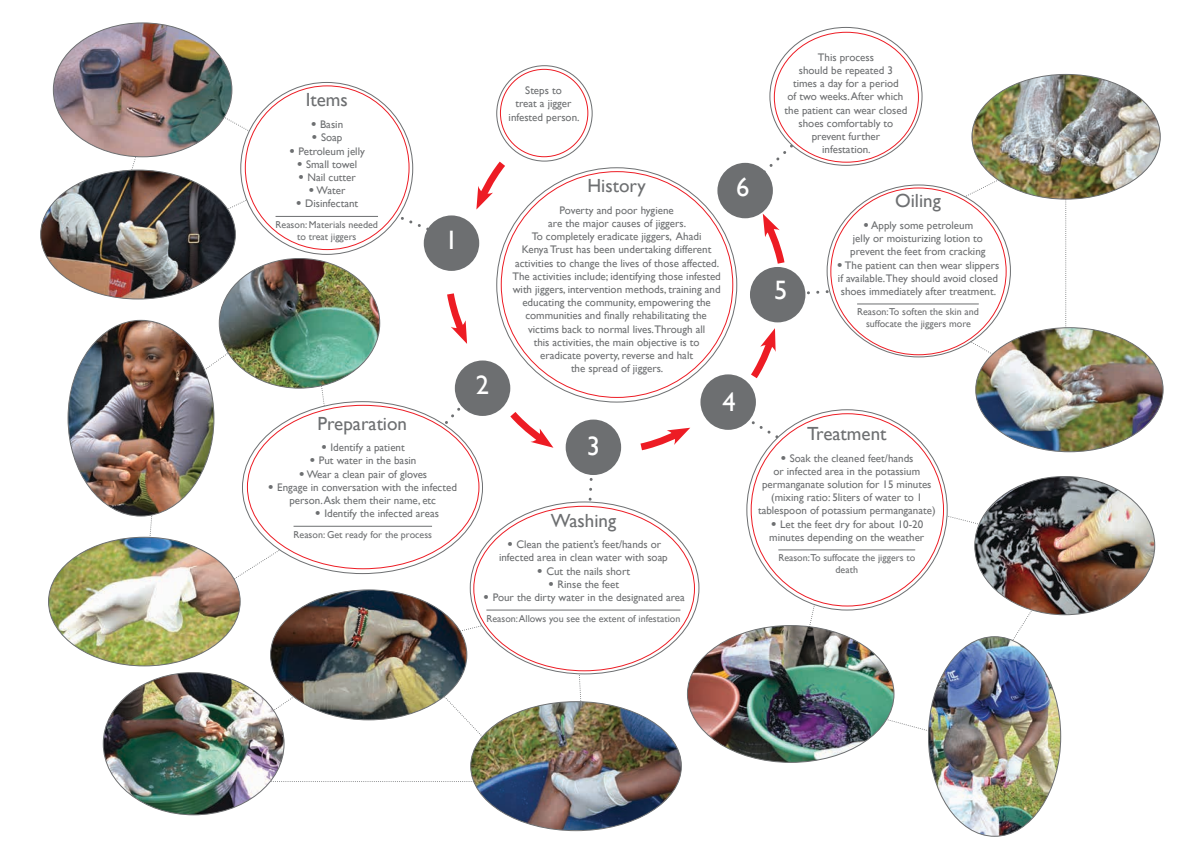
<style>
.page{position:relative;width:1191px;height:842px;background:#fff}
.page>*{position:absolute;margin:0;border:0;box-sizing:border-box;transform-origin:0 0}
.t1{font:26.6px "Gill Sans";color:#fff}
.t2{font:19px "Gill Sans";color:#6d6f71}
.t3{font:11px/13.2px "Gill Sans";color:#6d6f71;text-align:center}
.t4{font:10px/12px "Gill Sans";color:#6d6f71;text-align:center}
.s1{font-family:"Univers LT";font-weight:300;font-stretch:condensed}
</style>
<div class="page">
<svg style="left:577px;top:674px;width:7px;height:27px"></svg>
<svg style="left:936px;top:186px;width:51px;height:27px"></svg>
<svg style="left:946px;top:327px;width:43px;height:27px"></svg>
<svg style="left:1065px;top:199px;width:1px;height:128px"></svg>
<svg style="left:894px;top:721px;width:34px;height:10px"></svg>
<svg style="left:1001px;top:615px;width:28px;height:22px"></svg>
<svg style="left:945px;top:511px;width:29px;height:21px"></svg>
<svg style="left:802px;top:600px;width:17px;height:26px"></svg>
<svg style="left:284px;top:781px;width:187px;height:1px"></svg>
<svg style="left:468px;top:619px;width:23px;height:19px"></svg>
<svg style="left:240px;top:538px;width:48px;height:38px"></svg>
<svg style="left:148px;top:516px;width:4px;height:21px"></svg>
<svg style="left:320px;top:388px;width:7px;height:19px"></svg>
<svg style="left:236px;top:194px;width:21px;height:26px"></svg>
<svg style="left:232px;top:112px;width:29px;height:26px"></svg>
<svg style="left:129px;top:157px;width:15px;height:13px"></svg>
<svg style="left:803px;top:285px;width:28px;height:12px"></svg>
<svg style="left:737px;top:125px;width:76px;height:72px"></svg>
<svg style="left:733px;top:407px;width:75px;height:50px"></svg>
<svg style="left:586px;top:474px;width:7px;height:27px"></svg>
<svg style="left:433px;top:388px;width:44px;height:49px"></svg>
<svg style="left:369px;top:202px;width:68px;height:43px"></svg>
<svg style="left:241px;top:82px;width:172px;height:172px"></svg>
<svg style="left:242px;top:402px;width:240px;height:172px"></svg>
<svg style="left:470px;top:502px;width:229px;height:172px"></svg>
<svg style="left:770px;top:27px;width:152px;height:138px"></svg>
<svg style="left:497px;top:66px;width:95px;height:95px"></svg>
<svg style="left:827px;top:185px;width:183px;height:172px"></svg>
<div style="left:831px;top:188px;width:175px;height:167px;background:#fff;border-radius:50%"></div>
<hr style="left:857px;top:304px;width:121px;height:1px;background:#6d6f71">
<div style="left:774px;top:32px;width:144px;height:130px;background:#fff;border-radius:50%"></div>
<div style="left:500px;top:69px;width:88px;height:88px;background:#fff;border-radius:50%"></div>
<svg style="left:497px;top:168px;width:240px;height:234px"></svg>
<div style="left:501px;top:172px;width:232px;height:225px;background:#fff;border-radius:50%"></div>
<div style="left:245px;top:86px;width:164px;height:164px;background:#fff;border-radius:50%"></div>
<hr style="left:275px;top:216px;width:103px;height:1px;background:#6d6f71">
<div style="left:247px;top:405px;width:232px;height:164px;background:#fff;border-radius:50%"></div>
<hr style="left:293px;top:526px;width:139px;height:1px;background:#6d6f71">
<div style="left:474px;top:506px;width:220px;height:165px;background:#fff;border-radius:50%"></div>
<hr style="left:486px;top:610px;width:194px;height:1px;background:#6d6f71">
<svg style="left:747px;top:410px;width:200px;height:200px"></svg>
<div style="left:751px;top:414px;width:192px;height:192px;background:#fff;border-radius:50%"></div>
<hr style="left:778px;top:550px;width:137px;height:1px;background:#6d6f71">
<div style="left:424px;top:215px;width:55px;height:56px;background:#6d6f71;border-radius:50%"></div>
<div style="left:455px;top:360px;width:55px;height:56px;background:#6d6f71;border-radius:50%"></div>
<div style="left:565px;top:420px;width:56px;height:55px;background:#6d6f71;border-radius:50%"></div>
<div style="left:700px;top:374px;width:56px;height:56px;background:#6d6f71;border-radius:50%"></div>
<div style="left:750px;top:267px;width:55px;height:55px;background:#6d6f71;border-radius:50%"></div>
<div style="left:717px;top:163px;width:56px;height:55px;background:#6d6f71;border-radius:50%"></div>
<svg style="left:476px;top:161px;width:29px;height:49px"></svg>
<svg style="left:447px;top:293px;width:21px;height:51px"></svg>
<svg style="left:503px;top:404px;width:50px;height:44px"></svg>
<svg style="left:640px;top:427px;width:50px;height:24px"></svg>
<svg style="left:744px;top:328px;width:32px;height:58px"></svg>
<svg style="left:762px;top:214px;width:27px;height:57px"></svg>
<img style="left:41px;top:170px;width:194px;height:129px">
<img style="left:928px;top:637px;width:132px;height:199px">
<img style="left:270px;top:590px;width:197px;height:130px">
<img style="left:471px;top:702px;width:210px;height:128px">
<img style="left:687px;top:626px;width:207px;height:136px">
<img style="left:972px;top:74px;width:188px;height:125px">
<img style="left:974px;top:476px;width:180px;height:139px">
<img style="left:975px;top:328px;width:188px;height:124px">
<img style="left:49px;top:537px;width:191px;height:129px">
<img style="left:219px;top:258px;width:161px;height:130px">
<img style="left:68px;top:320px;width:146px;height:196px">
<img style="left:103px;top:673px;width:181px;height:142px">
<img style="left:53px;top:23px;width:179px;height:134px">
<h2 class="t2" style="left:306px;top:89px;width:44px">Items</h2>
<p class="t3" style="left:310px;top:118px;width:34px"><span class="s1">•</span> Basin</p>
<p class="t3" style="left:311px;top:131px;width:32px"><span class="s1">•</span> Soap</p>
<p class="t3" style="left:289px;top:144px;width:78px"><span class="s1">•</span> Petroleum jelly</p>
<p class="t3" style="left:296px;top:158px;width:62px"><span class="s1">•</span> Small towel</p>
<p class="t3" style="left:298px;top:171px;width:60px"><span class="s1">•</span> Nail cutter</p>
<p class="t3" style="left:308px;top:184px;width:39px"><span class="s1">•</span> Water</p>
<p class="t3" style="left:295px;top:197px;width:64px"><span class="s1">•</span> Disinfectant</p>
<p class="t4" style="left:275px;top:219px;width:104px">Reason: Materials needed to treat jiggers</p>
<h1 class="t1" style="left:445px;top:225px;width:15px">1</h1>
<h2 class="t2" style="left:317px;top:412px;width:91px">Preparation</h2>
<p class="t3" style="left:321px;top:441px;width:86px"><span class="s1">•</span> Identify a patient</p>
<p class="t3" style="left:309px;top:454px;width:109px"><span class="s1">•</span> Put water in the basin</p>
<p class="t3" style="left:298px;top:467px;width:130px"><span class="s1">•</span> Wear a clean pair of gloves</p>
<p class="t3" style="left:267px;top:481px;width:191px"><span class="s1">•</span> Engage in conversation with the infected person. Ask them their name, etc</p>
<p class="t3" style="left:315px;top:507px;width:126px"><span class="s1">•</span> Identify the infected areas</p>
<p class="t4" style="left:293px;top:528px;width:140px">Reason: Get ready for the process</p>
<p class="t3" style="left:508px;top:84px;width:72px">Steps to<br>treat a jigger infested person.</p>
<p class="t3" style="left:784px;top:51px;width:124px">This process<br>should be repeated 3<br>times a day for a period<br>of two weeks. After which the patient can wear closed shoes comfortably to prevent further<br>infestation.</p>
<h1 class="t1" style="left:476px;top:370px;width:15px">2</h1>
<h2 class="t2" style="left:587px;top:175px;width:60px">History</h2>
<p class="t3" style="left:512px;top:204px;width:210px">Poverty and poor hygiene<br>are the major causes of jiggers.<br>To completely eradicate jiggers, Ahadi<br>Kenya Trust has been undertaking different activities to change the lives of those affected.<br>The activities include; identifying those infested with jiggers, intervention methods, training and educating the community, empowering the communities and finally rehabilitating the victims back to normal lives.Through all<br>this activities, the main objective is to eradicate poverty, reverse and halt<br>the spread of jiggers.</p>
<h1 class="t1" style="left:736px;top:172px;width:15px">6</h1>
<h1 class="t1" style="left:587px;top:431px;width:15px">3</h1>
<h1 class="t1" style="left:722px;top:386px;width:15px">4</h1>
<h2 class="t2" style="left:551px;top:509px;width:67px">Washing</h2>
<p class="t3" style="left:499px;top:538px;width:170px"><span class="s1">•</span> Clean the patient’s feet/hands or infected area in clean water with soap</p>
<p class="t3" style="left:536px;top:564px;width:95px"><span class="s1">•</span> Cut the nails short</p>
<p class="t3" style="left:548px;top:578px;width:73px"><span class="s1">•</span> Rinse the feet</p>
<p class="t3" style="left:483px;top:591px;width:203px"><span class="s1">•</span> Pour the dirty water in the designated area</p>
<p class="t4" style="left:486px;top:612px;width:195px">Reason: Allows you see the extent of infestation</p>
<h1 class="t1" style="left:774px;top:275px;width:15px">5</h1>
<h2 class="t2" style="left:895px;top:190px;width:47px">Oiling</h2>
<p class="t3" style="left:850px;top:219px;width:137px"><span class="s1">•</span> Apply some petroleum<br>jelly or moisturizing lotion to prevent the feet from cracking</p>
<p class="t3" style="left:836px;top:258px;width:164px;text-align:left"><span class="s1">•</span> The patient can then wear slippers if available.They should avoid closed shoes immediately after treatment.</p>
<p class="t4" style="left:857px;top:306px;width:123px">Reason:To soften the skin and suffocate the jiggers more</p>
<h2 class="t2" style="left:807px;top:422px;width:81px">Treatment</h2>
<p class="t3" style="left:758px;top:452px;width:179px"><span class="s1">•</span> Soak the cleaned feet/hands<br>or infected area in the potassium permanganate solution for 15 minutes (mixing ratio: 5liters of water to 1 tablespoon of potassium permanganate)</p>
<p class="t3" style="left:769px;top:518px;width:156px;text-align:left"><span class="s1">•</span> Let the feet dry for about 10-20 minutes depending on the weather</p>
<p class="t4" style="left:778px;top:552px;width:138px">Reason:To suffocate the jiggers to death</p>
</div>
